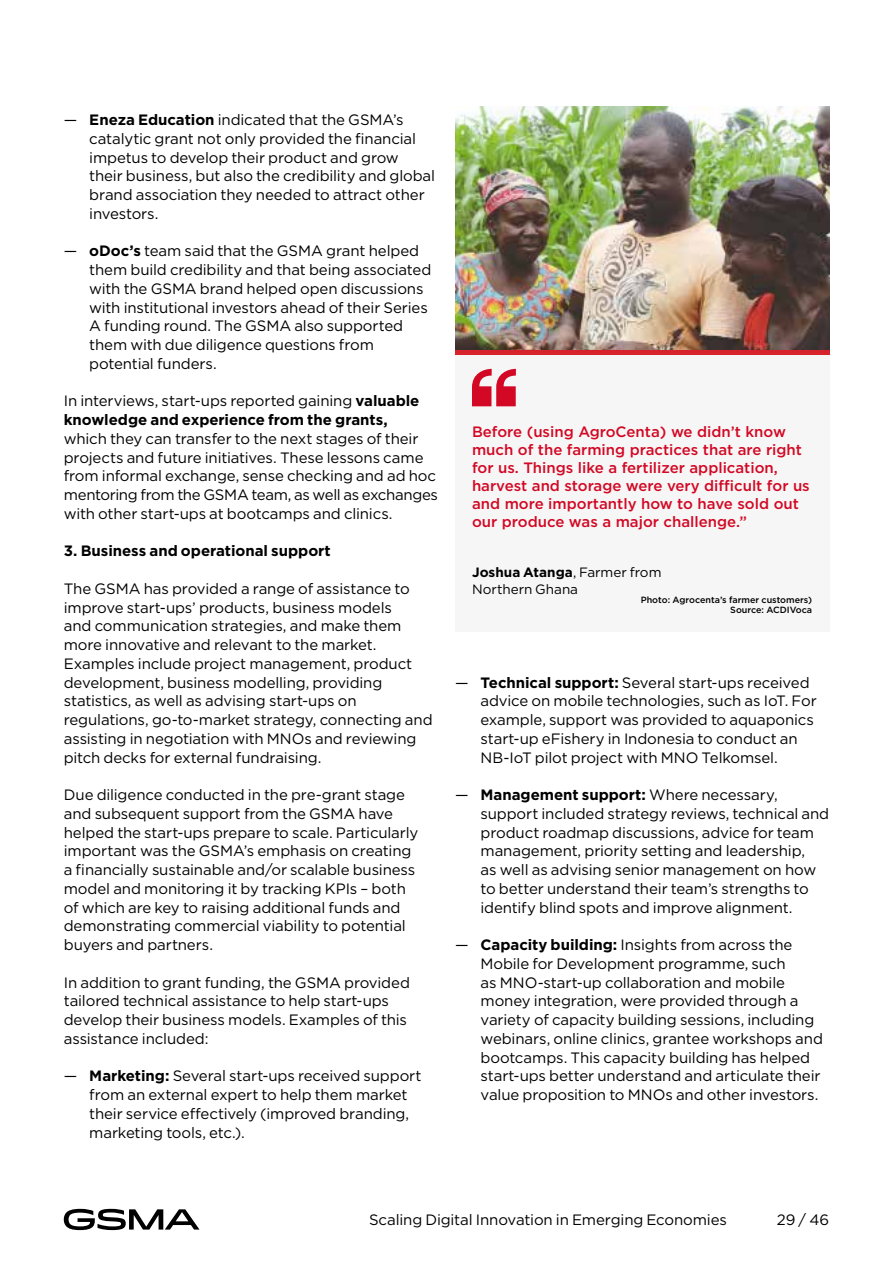
<style>
.page{position:relative;width:893px;height:1263px;background:#fff}
.page>*{position:absolute;margin:0;border:0;box-sizing:border-box;transform-origin:0 0}
.t1{font:15px/18.8px "Gotham";letter-spacing:-.01em;color:#000}
.t2{font:500 15px/18px "Gotham";color:#d20824}
.t3{font:700 15px/18.8px "Gotham";color:#000}
.t4{font:13.5px/16.5px "Gotham";color:#000}
.t5{font:500 9px/9.9px "Gotham";color:#000;text-align:right}
.s1{font-weight:700}
.s2{font-weight:400}
</style>
<div class="page">
<svg style="left:64px;top:1209px;width:135px;height:21px"></svg>
<div style="left:455px;top:350px;width:374px;height:281px;background:#f6f6f6"></div>
<img style="left:455px;top:106px;width:374px;height:244px">
<svg style="left:472px;top:369px;width:44px;height:37px"></svg>
<hr style="left:455px;top:350px;width:374px;height:4px;background:#d5222b">
<p class="t1" style="left:89px;top:110px;width:347px;text-indent:-26px">— <span class="s1">Eneza Education</span> indicated that the GSMA’s catalytic grant not only provided the financial impetus to develop their product and grow their business, but also the credibility and global brand association they needed to attract other investors.</p>
<p class="t1" style="left:89px;top:241px;width:343px;text-indent:-26px">— <span class="s1">oDoc’s</span> team said that the GSMA grant helped them build credibility and that being associated with the GSMA brand helped open discussions with institutional investors ahead of their Series A funding round. The GSMA also supported them with due diligence questions from potential funders.</p>
<p class="t3" style="left:64px;top:392px;width:357px"><span class="s2">In interviews, start-ups reported gaining</span> valuable knowledge and experience from the grants,</p>
<p class="t1" style="left:64px;top:429px;width:376px">which they can transfer to the next stages of their projects and future initiatives. These lessons came from informal exchange, sense checking and ad hoc mentoring from the GSMA team, as well as exchanges with other start-ups at bootcamps and clinics.</p>
<p class="t3" style="left:64px;top:542px;width:269px">3. Business and operational support</p>
<p class="t1" style="left:64px;top:579px;width:370px">The GSMA has provided a range of assistance to improve start-ups’ products, business models<br>and communication strategies, and make them more innovative and relevant to the market.<br>Examples include project management, product development, business modelling, providing statistics, as well as advising start-ups on regulations, go-to-market strategy, connecting and assisting in negotiation with MNOs and reviewing pitch decks for external fundraising.</p>
<p class="t1" style="left:64px;top:785px;width:356px">Due diligence conducted in the pre-grant stage and subsequent support from the GSMA have helped the start-ups prepare to scale. Particularly important was the GSMA’s emphasis on creating a financially sustainable and/or scalable business model and monitoring it by tracking KPIs – both of which are key to raising additional funds and demonstrating commercial viability to potential buyers and partners.</p>
<p class="t1" style="left:64px;top:973px;width:348px">In addition to grant funding, the GSMA provided tailored technical assistance to help start-ups develop their business models. Examples of this assistance included:</p>
<p class="t1" style="left:89px;top:1066px;width:334px;text-indent:-26px">— <span class="s1">Marketing:</span> Several start-ups received support from an external expert to help them market their service effectively (improved branding, marketing tools, etc.).</p>
<p class="t2" style="left:472px;top:423px;width:339px">Before (using AgroCenta) we didn’t know much of the farming practices that are right for us. Things like a fertilizer application, harvest and storage were very difficult for us and more importantly how to have sold out our produce was a major challenge.”</p>
<p class="t4" style="left:472px;top:564px;width:191px"><span class="s1">Joshua Atanga</span>, Farmer from<br>Northern Ghana</p>
<p class="t5" style="left:641px;top:594px;width:173px">Photo: Agrocenta’s farmer customers)<br>Source: ACDIVoca</p>
<p class="t1" style="left:480px;top:673px;width:338px;text-indent:-26px">— <span class="s1">Technical support:</span> Several start-ups received advice on mobile technologies, such as IoT. For example, support was provided to aquaponics start-up eFishery in Indonesia to conduct an NB-IoT pilot project with MNO Telkomsel.</p>
<p class="t1" style="left:480px;top:785px;width:350px;text-indent:-26px">— <span class="s1">Management support:</span> Where necessary, support included strategy reviews, technical and product roadmap discussions, advice for team management, priority setting and leadership,<br>as well as advising senior management on how to better understand their team’s strengths to identify blind spots and improve alignment.</p>
<p class="t1" style="left:480px;top:935px;width:344px;text-indent:-26px">— <span class="s1">Capacity building:</span> Insights from across the Mobile for Development programme, such<br>as MNO-start-up collaboration and mobile money integration, were provided through a variety of capacity building sessions, including webinars, online clinics, grantee workshops and bootcamps. This capacity building has helped start-ups better understand and articulate their value proposition to MNOs and other investors.</p>
<p class="t1" style="left:369px;top:1210px;width:359px">Scaling Digital Innovation in Emerging Economies</p>
<p class="t1" style="left:777px;top:1210px;width:54px">29 / 46</p>
</div>
